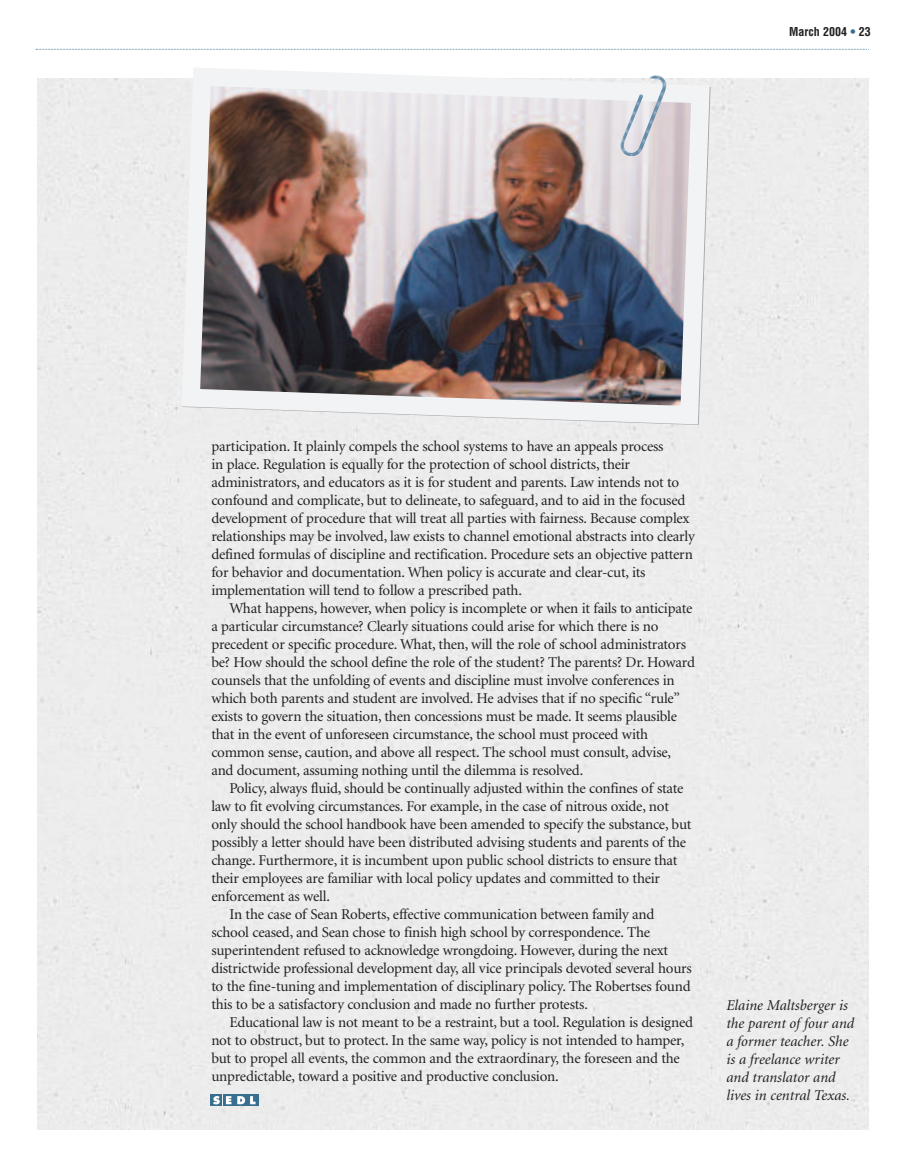
<style>
.page{position:relative;width:905px;height:1175px;background:#fff}
.page>*{position:absolute;margin:0;border:0;box-sizing:border-box;transform-origin:0 0}
.t1{font:15px/18px "Minion";letter-spacing:-.015em;color:#231f20}
.t2{font:italic 15px/18px "Minion";color:#231f20}
.t3{font:700 condensed 12px "Helvetica";color:#231f20}
.s1{color:#386e8f}
</style>
<div class="page">
<svg style="left:36px;top:49px;width:833px;height:1px"></svg>
<div style="left:37px;top:79px;width:831px;height:1051px;background:#ececec"></div>
<img style="left:172px;top:68px;width:547px;height:366px">
<img style="left:620px;top:75px;width:46px;height:81px">
<div style="left:211px;top:1094px;width:11px;height:11px;background:#386e8f"></div>
<svg style="left:223px;top:1094px;width:11px;height:11px"></svg>
<div style="left:235px;top:1094px;width:11px;height:11px;background:#386e8f"></div>
<div style="left:247px;top:1094px;width:11px;height:11px;background:#386e8f"></div>
<svg style="left:213px;top:1096px;width:7px;height:8px"></svg>
<svg style="left:226px;top:1096px;width:5px;height:8px"></svg>
<svg style="left:237px;top:1096px;width:18px;height:8px"></svg>
<p class="t3" style="left:789px;top:25px;width:83px">March 2004 <span class="s1">•</span> 23</p>
<p class="t1" style="left:211px;top:438px;width:485px">participation. It plainly compels the school systems to have an appeals process<br>in place. Regulation is equally for the protection of school districts, their administrators, and educators as it is for student and parents. Law intends not to confound and complicate, but to delineate, to safeguard, and to aid in the focused development of procedure that will treat all parties with fairness. Because complex relationships may be involved, law exists to channel emotional abstracts into clearly defined formulas of discipline and rectification. Procedure sets an objective pattern for behavior and documentation. When policy is accurate and clear-cut, its implementation will tend to follow a prescribed path.</p>
<p class="t1" style="left:211px;top:600px;width:485px;text-indent:18px">What happens, however, when policy is incomplete or when it fails to anticipate a particular circumstance? Clearly situations could arise for which there is no precedent or specific procedure. What, then, will the role of school administrators be? How should the school define the role of the student? The parents? Dr. Howard counsels that the unfolding of events and discipline must involve conferences in which both parents and student are involved. He advises that if no specific “rule” exists to govern the situation, then concessions must be made. It seems plausible that in the event of unforeseen circumstance, the school must proceed with common sense, caution, and above all respect. The school must consult, advise, and document, assuming nothing until the dilemma is resolved.</p>
<p class="t1" style="left:229px;top:780px;width:455px">Policy, always fluid, should be continually adjusted within the confines of state</p>
<p class="t1" style="left:211px;top:798px;width:459px">law to fit evolving circumstances. For example, in the case of nitrous oxide, not</p>
<p class="t1" style="left:211px;top:816px;width:481px">only should the school handbook have been amended to specify the substance, but</p>
<p class="t1" style="left:211px;top:834px;width:476px">possibly a letter should have been distributed advising students and parents of the</p>
<p class="t1" style="left:211px;top:852px;width:467px">change. Furthermore, it is incumbent upon public school districts to ensure that</p>
<p class="t1" style="left:211px;top:870px;width:450px">their employees are familiar with local policy updates and committed to their</p>
<p class="t1" style="left:211px;top:888px;width:120px">enforcement as well.</p>
<p class="t1" style="left:229px;top:906px;width:426px">In the case of Sean Roberts, effective communication between family and</p>
<p class="t1" style="left:211px;top:924px;width:440px">school ceased, and Sean chose to finish high school by correspondence. The</p>
<p class="t1" style="left:211px;top:942px;width:458px">superintendent refused to acknowledge wrongdoing. However, during the next</p>
<p class="t1" style="left:211px;top:960px;width:482px">districtwide professional development day, all vice principals devoted several hours</p>
<p class="t1" style="left:211px;top:978px;width:481px">to the fine-tuning and implementation of disciplinary policy. The Robertses found</p>
<p class="t1" style="left:211px;top:996px;width:378px">this to be a satisfactory conclusion and made no further protests.</p>
<p class="t1" style="left:229px;top:1014px;width:465px">Educational law is not meant to be a restraint, but a tool. Regulation is designed</p>
<p class="t1" style="left:211px;top:1032px;width:474px">not to obstruct, but to protect. In the same way, policy is not intended to hamper,</p>
<p class="t1" style="left:211px;top:1050px;width:470px">but to propel all events, the common and the extraordinary, the foreseen and the</p>
<p class="t1" style="left:211px;top:1068px;width:349px">unpredictable, toward a positive and productive conclusion.</p>
<p class="t2" style="left:726px;top:997px;width:129px">Elaine Maltsberger is the parent of four and a former teacher. She is a freelance writer and translator and lives in central Texas.</p>
</div>
